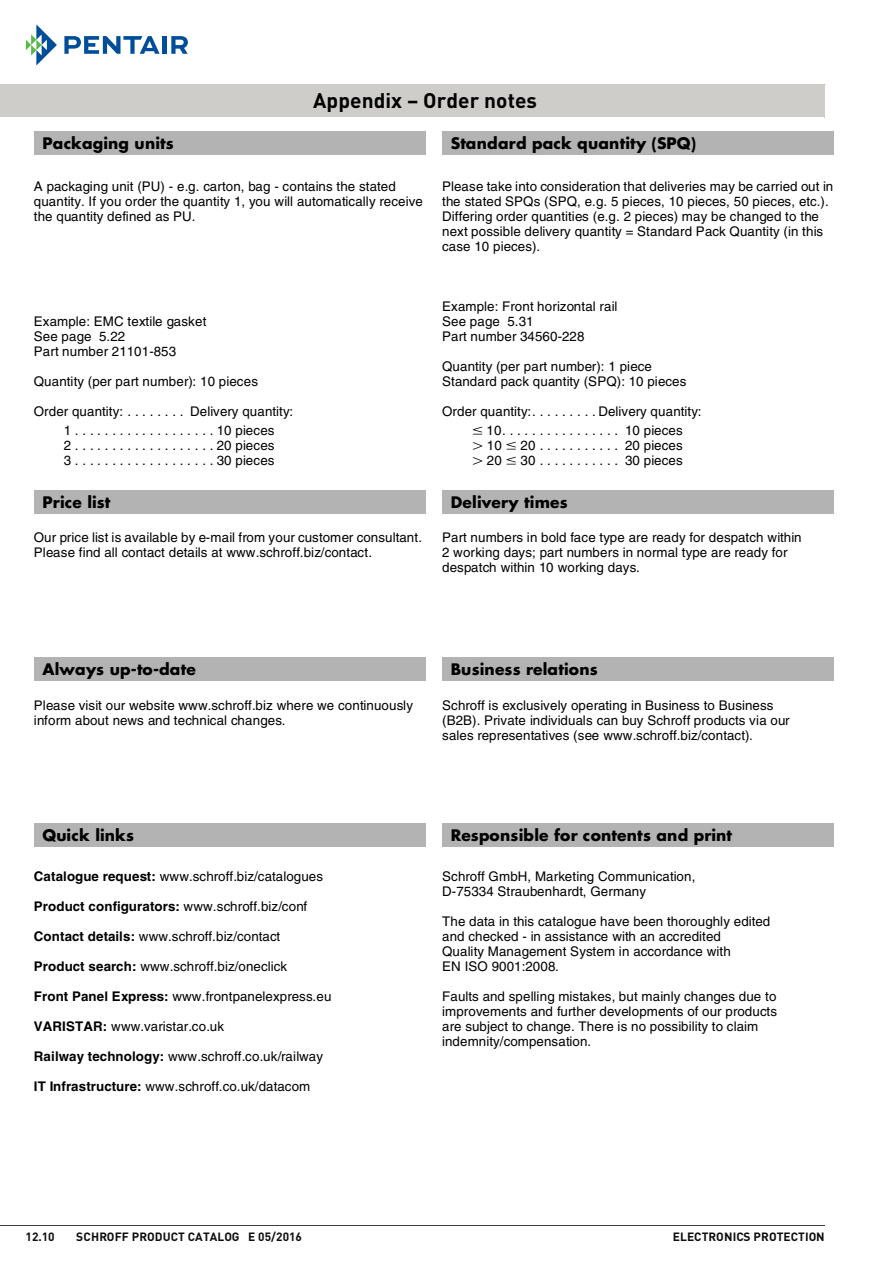
<style>
.page{position:relative;width:893px;height:1263px;background:#fff}
.page>*{position:absolute;margin:0;border:0;box-sizing:border-box;transform-origin:0 0}
.t1{font:700 20.85px "DIN Pro";letter-spacing:.005em;color:#000}
.t2{font:700 15.45px "Futura";letter-spacing:.015em;color:#000}
.t3{font:13.35px/15px "Helvetica";letter-spacing:.01em;color:#000}
.t4{font:700 13.35px "Helvetica";letter-spacing:.01em;color:#000}
.t5{font:700 11.85px "DIN Pro";color:#0d0d0d}
.s1{font-weight:700}
.s2{font-weight:400}
</style>
<div class="page">
<div style="left:0;top:85px;width:825px;height:32px;background:#cfcdc9"></div>
<hr style="left:0;top:84px;width:825px;height:1px;background:#cfcdc9">
<hr style="left:0;top:1225px;width:825px;height:1px;background:#3d3d3d">
<svg style="left:26px;top:24px;width:31px;height:41px"></svg>
<svg style="left:64px;top:36px;width:96px;height:18px"></svg>
<div style="left:162px;top:36px;width:5px;height:18px;background:#004e99"></div>
<svg style="left:171px;top:36px;width:17px;height:18px"></svg>
<div style="left:34px;top:132px;width:391px;height:23px;background:#b3b3b3"></div>
<div style="left:34px;top:490px;width:391px;height:24px;background:#b3b3b3"></div>
<div style="left:34px;top:658px;width:391px;height:23px;background:#b3b3b3"></div>
<div style="left:34px;top:824px;width:391px;height:23px;background:#b3b3b3"></div>
<div style="left:442px;top:132px;width:391px;height:23px;background:#b3b3b3"></div>
<div style="left:442px;top:490px;width:391px;height:24px;background:#b3b3b3"></div>
<div style="left:442px;top:658px;width:391px;height:23px;background:#b3b3b3"></div>
<div style="left:442px;top:824px;width:391px;height:23px;background:#b3b3b3"></div>
<h1 class="t1" style="left:313px;top:86px;width:225px">Appendix – Order notes</h1>
<p class="t2" style="left:42px;top:136px;width:133px">Packaging units</p>
<p class="t3" style="left:34px;top:180px;width:390px">A packaging unit (PU) - e.g. carton, bag - contains the stated quantity. If you order the quantity 1, you will automatically receive the quantity defined as PU.</p>
<p class="t3" style="left:34px;top:315px;width:174px">Example: EMC textile gasket<br>See page 5.22<br>Part number 21101-853</p>
<p class="t3" style="left:34px;top:375px;width:226px">Quantity (per part number): 10 pieces</p>
<p class="t3" style="left:64px;top:402px;width:231px;line-height:19.5px;text-indent:-30px">Order quantity: . . . . . . . . Delivery quantity:<br>1 . . . . . . . . . . . . . . . . . . . 10 pieces</p>
<p class="t3" style="left:64px;top:439px;width:212px">2 . . . . . . . . . . . . . . . . . . . 20 pieces<br>3 . . . . . . . . . . . . . . . . . . . 30 pieces</p>
<p class="t2" style="left:42px;top:495px;width:69px">Price list</p>
<p class="t3" style="left:34px;top:532px;width:390px">Our price list is available by e-mail from your customer consultant.<br>Please find all contact details at www.schroff.biz/contact.</p>
<p class="t2" style="left:451px;top:136px;width:247px">Standard pack quantity (SPQ)</p>
<p class="t3" style="left:442px;top:141px;width:137px">cked in our warehouse</p>
<p class="t3" style="left:442px;top:180px;width:393px">Please take into consideration that deliveries may be carried out in the stated SPQs (SPQ, e.g. 5 pieces, 10 pieces, 50 pieces, etc.).<br>Differing order quantities (e.g. 2 pieces) may be changed to the next possible delivery quantity = Standard Pack Quantity (in this case 10 pieces).</p>
<p class="t3" style="left:442px;top:300px;width:177px">Example: Front horizontal rail<br>See page 5.31<br>Part number 34560-228</p>
<p class="t3" style="left:442px;top:360px;width:246px">Quantity (per part number): 1 piece<br>Standard pack quantity (SPQ): 10 pieces</p>
<p class="t3" style="left:442px;top:405px;width:261px">Order quantity:. . . . . . . . . Delivery quantity:</p>
<p class="t3" style="left:486px;top:424px;width:198px">10. . . . . . . . . . . . . . . . 10 pieces<br>10</p>
<p class="t3" style="left:521px;top:439px;width:164px">20 . . . . . . . . . . . 20 pieces</p>
<p class="t3" style="left:487px;top:454px;width:16px">20</p>
<p class="t3" style="left:521px;top:454px;width:164px">30 . . . . . . . . . . . 30 pieces</p>
<p class="t2" style="left:451px;top:495px;width:119px">Delivery times</p>
<p class="t3" style="left:442px;top:531px;width:361px">Part numbers in bold face type are ready for despatch within<br>2 working days; part numbers in normal type are ready for despatch within 10 working days.</p>
<p class="t2" style="left:42px;top:662px;width:155px">Always up-to-date</p>
<p class="t3" style="left:34px;top:699px;width:381px">Please visit our website www.schroff.biz where we continuously inform about news and technical changes.</p>
<p class="t2" style="left:451px;top:662px;width:148px">Business relations</p>
<p class="t3" style="left:442px;top:699px;width:349px">Schroff is exclusively operating in Business to Business (B2B). Private individuals can buy Schroff products via our sales representatives (see www.schroff.biz/contact).</p>
<p class="t2" style="left:42px;top:828px;width:93px">Quick links</p>
<p class="t3" style="left:34px;top:870px;width:291px"><span class="s1">Catalogue request:</span> www.schroff.biz/catalogues</p>
<p class="t4" style="left:34px;top:901px;width:275px">Product configurators: <span class="s2">www.schroff.biz/conf</span></p>
<p class="t3" style="left:34px;top:930px;width:248px"><span class="s1">Contact details:</span> www.schroff.biz/contact</p>
<p class="t3" style="left:34px;top:960px;width:255px"><span class="s1">Product search:</span> www.schroff.biz/oneclick</p>
<p class="t3" style="left:34px;top:990px;width:299px"><span class="s1">Front Panel Express:</span> www.frontpanelexpress.eu</p>
<p class="t3" style="left:34px;top:1020px;width:192px"><span class="s1">VARISTAR:</span> www.varistar.co.uk</p>
<p class="t3" style="left:34px;top:1050px;width:291px"><span class="s1">Railway technology:</span> www.schroff.co.uk/railway</p>
<p class="t3" style="left:34px;top:1080px;width:278px"><span class="s1">IT Infrastructure:</span> www.schroff.co.uk/datacom</p>
<p class="t2" style="left:451px;top:828px;width:283px">Responsible for contents and print</p>
<p class="t3" style="left:442px;top:870px;width:255px">Schroff GmbH, Marketing Communication,<br>D-75334 Straubenhardt, Germany</p>
<p class="t3" style="left:442px;top:915px;width:330px">The data in this catalogue have been thoroughly edited and checked - in assistance with an accredited<br>Quality Management System in accordance with<br>EN ISO 9001:2008.</p>
<p class="t3" style="left:442px;top:990px;width:336px">Faults and spelling mistakes, but mainly changes due to improvements and further developments of our products are subject to change. There is no possibility to claim indemnity/compensation.</p>
<p class="t5" style="left:26px;top:1229px;width:31px">12.10</p>
<p class="t5" style="left:76px;top:1229px;width:227px">SCHROFF PRODUCT CATALOG E 05/2016</p>
<p class="t5" style="left:673px;top:1229px;width:153px">ELECTRONICS PROTECTION</p>
</div>
